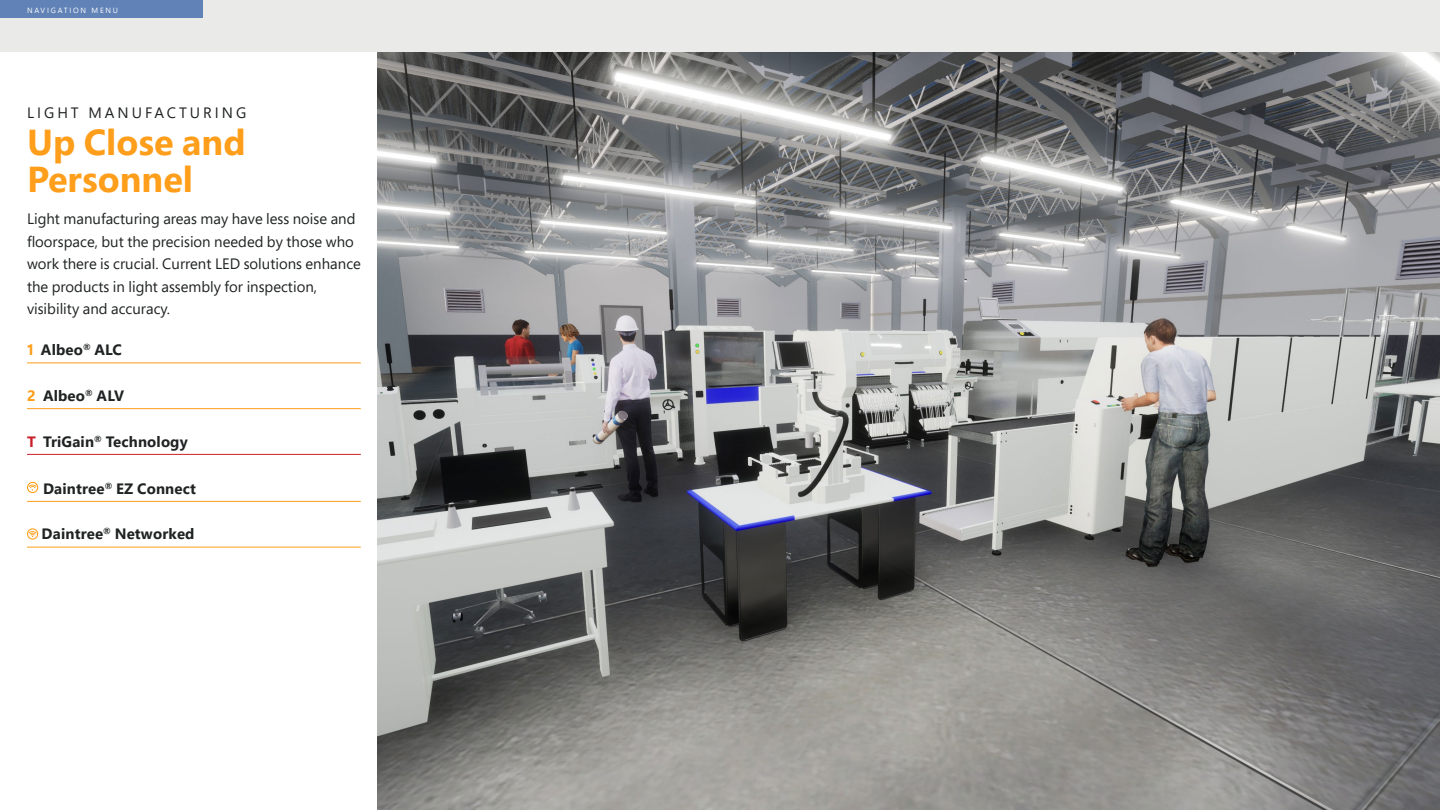
<style>
.page{position:relative;width:1440px;height:810px;background:#fff}
.page>*{position:absolute;margin:0;border:0;box-sizing:border-box;transform-origin:0 0}
.t1{font:700 36px/36.8px "Segoe Pro";color:#ff9e1a}
.t2{font:15px/22.5px "Segoe Pro";color:#202323}
.t3{font:700 15px "Segoe Pro";letter-spacing:.01em;color:#202323}
.t4{font:15px "Segoe Pro";letter-spacing:.2em;color:#202323}
.t5{font:7.5px "Segoe UI";letter-spacing:.235em;color:#fff}
.s1{color:#ff9e1a}
.s2{color:#c9212b}
</style>
<div class="page">
<img style="left:378px;top:52px;width:1062px;height:758px">
<div style="left:0;top:0;width:1440px;height:52px;background:#eaeae8"></div>
<div style="left:0;top:0;width:203px;height:18px;background:#6082b7"></div>
<hr style="left:27px;top:363px;width:334px;height:1px;background:#ff9e1a">
<hr style="left:27px;top:408px;width:334px;height:1px;background:#ff9e1a">
<hr style="left:27px;top:454px;width:334px;height:1px;background:#c9212b">
<hr style="left:27px;top:501px;width:334px;height:1px;background:#ff9e1a">
<hr style="left:27px;top:547px;width:334px;height:1px;background:#ff9e1a">
<div style="left:27px;top:528px;width:11px;height:12px;border:1px solid #ff9e1a;border-radius:50%"></div>
<svg style="left:29px;top:531px;width:8px;height:6px"></svg>
<div style="left:27px;top:482px;width:11px;height:11px;border:1px solid #ff9e1a;border-radius:50%"></div>
<svg style="left:29px;top:484px;width:8px;height:7px"></svg>
<p class="t5" style="left:27px;top:3px;width:92px">NAVIGATION MENU</p>
<p class="t4" style="left:27px;top:102px;width:221px">LIGHT MANUFACTURING</p>
<h1 class="t1" style="left:27px;top:123px;width:220px">Up Close and<br>Personnel</h1>
<p class="t2" style="left:27px;top:207px;width:335px">Light manufacturing areas may have less noise and floorspace, but the precision needed by those who work there is crucial. Current LED solutions enhance the products in light assembly for inspection, visibility and accuracy.</p>
<p class="t3" style="left:27px;top:339px;width:97px"><span class="s1">1</span> Albeo<sup>®</sup> ALC</p>
<p class="t3" style="left:27px;top:385px;width:99px"><span class="s1">2</span> Albeo<sup>®</sup> ALV</p>
<p class="t3" style="left:27px;top:431px;width:162px"><span class="s2">T</span> TriGain<sup>®</sup> Technology</p>
<p class="t3" style="left:43px;top:478px;width:154px">Daintree<sup>®</sup> EZ Connect</p>
<p class="t3" style="left:42px;top:523px;width:154px">Daintree<sup>®</sup> Networked</p>
</div>
